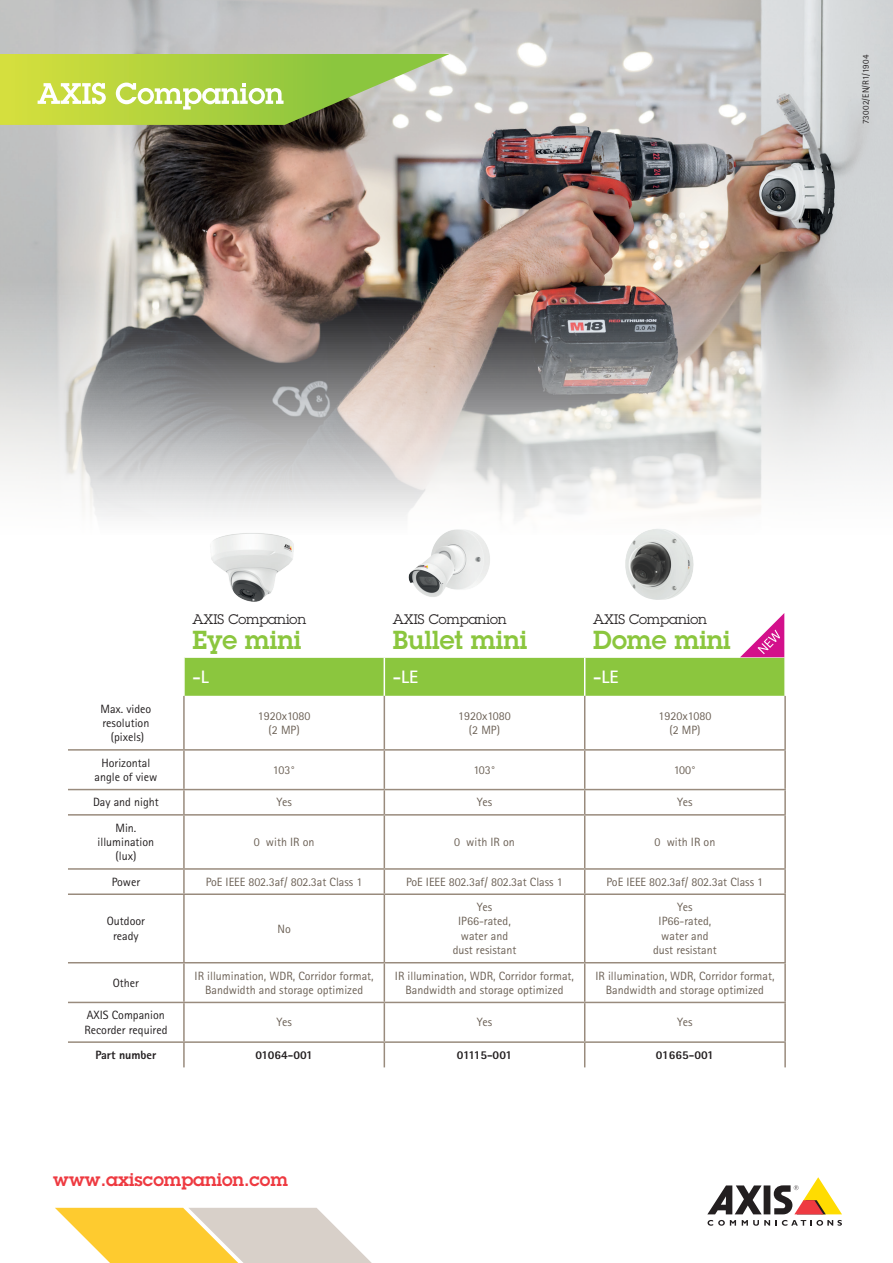
<style>
.page{position:relative;width:893px;height:1263px;background:#fff}
.page>*{position:absolute;margin:0;border:0;box-sizing:border-box;transform-origin:0 0}
.t1{font:600 25.5px "Lubalin Graph ECG";color:#8bc63e}
.t2{font:600 18px "Lubalin Graph ECG";color:#ee3a41}
.t3{font:700 18px "Rotis Sans Serif Pro";color:#fff}
.t4{font:13.5px "Lubalin Graph ECG";color:#231f20}
.t5{font:12px/14.4px "Rotis Sans Serif Pro";color:#6c6156;text-align:center}
.t6{font:12px/14.4px "Rotis Sans Serif Pro";color:#231f20}
.t7{font:800 12px "Rotis Sans Serif Pro";color:#231f20}
.t8{font:800 12px "Rotis Sans Serif Pro";letter-spacing:-.02em;color:#231f20}
.t9{font:800 12px "Rotis Sans Serif Pro";letter-spacing:-.035em;color:#231f20}
.back_print_info{font:9px "Rotis Sans Serif Pro";letter-spacing:.025em;color:#231f20}
</style>
<div class="page">
<img style="left:0;top:0;width:893px;height:517px">
<hr style="left:183px;top:696px;width:2px;height:53px;background:#998b7d">
<hr style="left:384px;top:696px;width:1px;height:53px;background:#998b7d">
<hr style="left:584px;top:696px;width:1px;height:53px;background:#998b7d">
<hr style="left:784px;top:696px;width:2px;height:53px;background:#998b7d">
<hr style="left:183px;top:751px;width:2px;height:38px;background:#998b7d">
<hr style="left:384px;top:751px;width:1px;height:38px;background:#998b7d">
<hr style="left:584px;top:751px;width:1px;height:38px;background:#998b7d">
<hr style="left:784px;top:751px;width:2px;height:38px;background:#998b7d">
<hr style="left:68px;top:789px;width:116px;height:1px;background:#998b7d">
<hr style="left:184px;top:789px;width:200px;height:1px;background:#998b7d">
<hr style="left:183px;top:790px;width:2px;height:24px;background:#998b7d">
<hr style="left:384px;top:789px;width:201px;height:1px;background:#998b7d">
<svg style="left:384px;top:790px;width:1px;height:24px"></svg>
<hr style="left:585px;top:789px;width:201px;height:1px;background:#998b7d">
<svg style="left:584px;top:790px;width:1px;height:24px"></svg>
<hr style="left:784px;top:790px;width:2px;height:24px;background:#998b7d">
<hr style="left:68px;top:814px;width:116px;height:2px;background:#998b7d">
<hr style="left:184px;top:814px;width:200px;height:2px;background:#998b7d">
<hr style="left:183px;top:816px;width:2px;height:52px;background:#998b7d">
<hr style="left:384px;top:814px;width:201px;height:2px;background:#998b7d">
<hr style="left:384px;top:816px;width:1px;height:52px;background:#998b7d">
<hr style="left:585px;top:814px;width:201px;height:2px;background:#998b7d">
<hr style="left:584px;top:816px;width:1px;height:52px;background:#998b7d">
<hr style="left:784px;top:816px;width:2px;height:52px;background:#998b7d">
<hr style="left:68px;top:868px;width:116px;height:2px;background:#998b7d">
<hr style="left:184px;top:868px;width:200px;height:2px;background:#998b7d">
<hr style="left:183px;top:870px;width:2px;height:23px;background:#998b7d">
<hr style="left:384px;top:868px;width:201px;height:2px;background:#998b7d">
<svg style="left:384px;top:870px;width:1px;height:23px"></svg>
<hr style="left:585px;top:868px;width:201px;height:2px;background:#998b7d">
<svg style="left:584px;top:870px;width:1px;height:23px"></svg>
<hr style="left:784px;top:870px;width:2px;height:23px;background:#998b7d">
<hr style="left:68px;top:893px;width:116px;height:2px;background:#998b7d">
<hr style="left:184px;top:893px;width:200px;height:2px;background:#998b7d">
<hr style="left:183px;top:895px;width:2px;height:67px;background:#998b7d">
<hr style="left:384px;top:893px;width:201px;height:2px;background:#998b7d">
<hr style="left:384px;top:895px;width:1px;height:67px;background:#998b7d">
<hr style="left:585px;top:893px;width:201px;height:2px;background:#998b7d">
<hr style="left:584px;top:895px;width:1px;height:67px;background:#998b7d">
<hr style="left:784px;top:895px;width:2px;height:67px;background:#998b7d">
<hr style="left:68px;top:962px;width:116px;height:1px;background:#998b7d">
<hr style="left:184px;top:962px;width:200px;height:1px;background:#998b7d">
<hr style="left:183px;top:963px;width:2px;height:39px;background:#998b7d">
<hr style="left:384px;top:962px;width:201px;height:1px;background:#998b7d">
<hr style="left:384px;top:963px;width:1px;height:39px;background:#998b7d">
<hr style="left:585px;top:962px;width:201px;height:1px;background:#998b7d">
<hr style="left:584px;top:963px;width:1px;height:39px;background:#998b7d">
<hr style="left:784px;top:963px;width:2px;height:39px;background:#998b7d">
<hr style="left:68px;top:1002px;width:116px;height:1px;background:#998b7d">
<hr style="left:184px;top:1002px;width:200px;height:1px;background:#998b7d">
<hr style="left:183px;top:1003px;width:2px;height:38px;background:#998b7d">
<hr style="left:384px;top:1002px;width:201px;height:1px;background:#998b7d">
<hr style="left:384px;top:1003px;width:1px;height:38px;background:#998b7d">
<hr style="left:585px;top:1002px;width:201px;height:1px;background:#998b7d">
<hr style="left:584px;top:1003px;width:1px;height:38px;background:#998b7d">
<hr style="left:784px;top:1003px;width:2px;height:38px;background:#998b7d">
<hr style="left:68px;top:1041px;width:116px;height:2px;background:#998b7d">
<hr style="left:184px;top:1041px;width:200px;height:2px;background:#998b7d">
<hr style="left:183px;top:1043px;width:2px;height:24px;background:#998b7d">
<hr style="left:384px;top:1041px;width:201px;height:2px;background:#998b7d">
<svg style="left:384px;top:1043px;width:1px;height:24px"></svg>
<hr style="left:585px;top:1041px;width:201px;height:2px;background:#998b7d">
<svg style="left:584px;top:1043px;width:1px;height:24px"></svg>
<hr style="left:784px;top:1043px;width:2px;height:24px;background:#998b7d">
<hr style="left:68px;top:749px;width:116px;height:2px;background:#998b7d">
<hr style="left:184px;top:749px;width:200px;height:2px;background:#998b7d">
<hr style="left:384px;top:749px;width:201px;height:2px;background:#998b7d">
<hr style="left:585px;top:749px;width:201px;height:2px;background:#998b7d">
<img style="left:381px;top:512px;width:135px;height:85px">
<img style="left:211px;top:533px;width:83px;height:69px">
<img style="left:625px;top:529px;width:69px;height:71px">
<svg style="left:184px;top:613px;width:601px;height:83px"></svg>
<svg style="left:0;top:54px;width:449px;height:71px;background:#b4cd5f"></svg>
<div style="left:764px;top:1185px;width:6px;height:29px;background:#231f20"></div>
<svg style="left:707px;top:1185px;width:55px;height:29px"></svg>
<svg style="left:774px;top:1177px;width:68px;height:37px"></svg>
<svg style="left:707px;top:1220px;width:29px;height:6px"></svg>
<svg style="left:742px;top:1220px;width:28px;height:6px"></svg>
<svg style="left:776px;top:1220px;width:66px;height:6px"></svg>
<svg style="left:55px;top:1208px;width:317px;height:55px"></svg>
<p class="back_print_info" style="left:860px;top:124px;width:71px;rotate:-90deg">73002/EN/R1/1904</p>
<p class="t4" style="left:192px;top:610px;width:115px">AXIS Companion</p>
<p class="t1" style="left:192px;top:623px;width:111px">Eye mini</p>
<p class="t4" style="left:393px;top:610px;width:115px">AXIS Companion</p>
<p class="t1" style="left:393px;top:623px;width:136px">Bullet mini</p>
<p class="t4" style="left:593px;top:610px;width:115px">AXIS Companion</p>
<p class="t1" style="left:593px;top:623px;width:139px">Dome mini</p>
<p class="t6" style="left:101px;top:701px;width:52px">Max. video resolution</p>
<p class="t6" style="left:111px;top:730px;width:35px">(pixels)</p>
<p class="t3" style="left:192px;top:665px;width:18px">-L</p>
<p class="t3" style="left:393px;top:665px;width:27px">-LE</p>
<p class="t3" style="left:593px;top:665px;width:27px">-LE</p>
<p class="t5" style="left:258px;top:709px;width:54px">1920x1080 (2 MP)</p>
<p class="t5" style="left:458px;top:709px;width:54px">1920x1080 (2 MP)</p>
<p class="t5" style="left:658px;top:709px;width:54px">1920x1080 (2 MP)</p>
<p class="t6" style="left:95px;top:755px;width:64px;text-align:center">Horizontal angle of view</p>
<p class="t5" style="left:273px;top:763px;width:24px">103°</p>
<p class="t5" style="left:473px;top:763px;width:24px">103°</p>
<p class="t5" style="left:674px;top:763px;width:24px">100°</p>
<p class="t6" style="left:93px;top:795px;width:67px">Day and night</p>
<p class="t5" style="left:276px;top:795px;width:17px">Yes</p>
<p class="t5" style="left:477px;top:795px;width:17px">Yes</p>
<p class="t5" style="left:677px;top:795px;width:17px">Yes</p>
<p class="t6" style="left:98px;top:820px;width:58px;text-align:center">Min. illumination</p>
<p class="t6" style="left:116px;top:849px;width:22px">(lux)</p>
<p class="t5" style="left:254px;top:835px;width:62px">0 with IR on</p>
<p class="t5" style="left:454px;top:835px;width:62px">0 with IR on</p>
<p class="t5" style="left:654px;top:835px;width:62px">0 with IR on</p>
<p class="t6" style="left:112px;top:874px;width:30px">Power</p>
<p class="t5" style="left:206px;top:874px;width:158px">PoE IEEE 802.3af/ 802.3at Class 1</p>
<p class="t5" style="left:406px;top:874px;width:158px">PoE IEEE 802.3af/ 802.3at Class 1</p>
<p class="t5" style="left:607px;top:874px;width:158px">PoE IEEE 802.3af/ 802.3at Class 1</p>
<p class="t6" style="left:107px;top:914px;width:40px">Outdoor</p>
<p class="t6" style="left:113px;top:929px;width:27px">ready</p>
<p class="t5" style="left:453px;top:900px;width:65px">Yes<br>IP66-rated, water and dust resistant</p>
<p class="t5" style="left:653px;top:900px;width:65px">Yes<br>IP66-rated, water and dust resistant</p>
<p class="t5" style="left:277px;top:921px;width:15px">No</p>
<p class="t6" style="left:113px;top:975px;width:28px">Other</p>
<p class="t5" style="left:195px;top:968px;width:181px">IR illumination, WDR, Corridor format,<br>Bandwidth and storage optimized</p>
<p class="t5" style="left:395px;top:968px;width:181px">IR illumination, WDR, Corridor format,<br>Bandwidth and storage optimized</p>
<p class="t5" style="left:595px;top:968px;width:181px">IR illumination, WDR, Corridor format,<br>Bandwidth and storage optimized</p>
<p class="t6" style="left:84px;top:1008px;width:85px">AXIS Companion<br>Recorder required</p>
<p class="t5" style="left:276px;top:1015px;width:17px">Yes</p>
<p class="t5" style="left:477px;top:1015px;width:17px">Yes</p>
<p class="t5" style="left:677px;top:1015px;width:17px">Yes</p>
<p class="t7" style="left:96px;top:1047px;width:62px">Part number</p>
<p class="t8" style="left:255px;top:1047px;width:59px">01064-001</p>
<p class="t9" style="left:457px;top:1047px;width:57px">01115-001</p>
<p class="t7" style="left:656px;top:1047px;width:60px">01665-001</p>
<p class="t2" style="left:53px;top:1167px;width:236px">www.axiscompanion.com</p>
</div>
